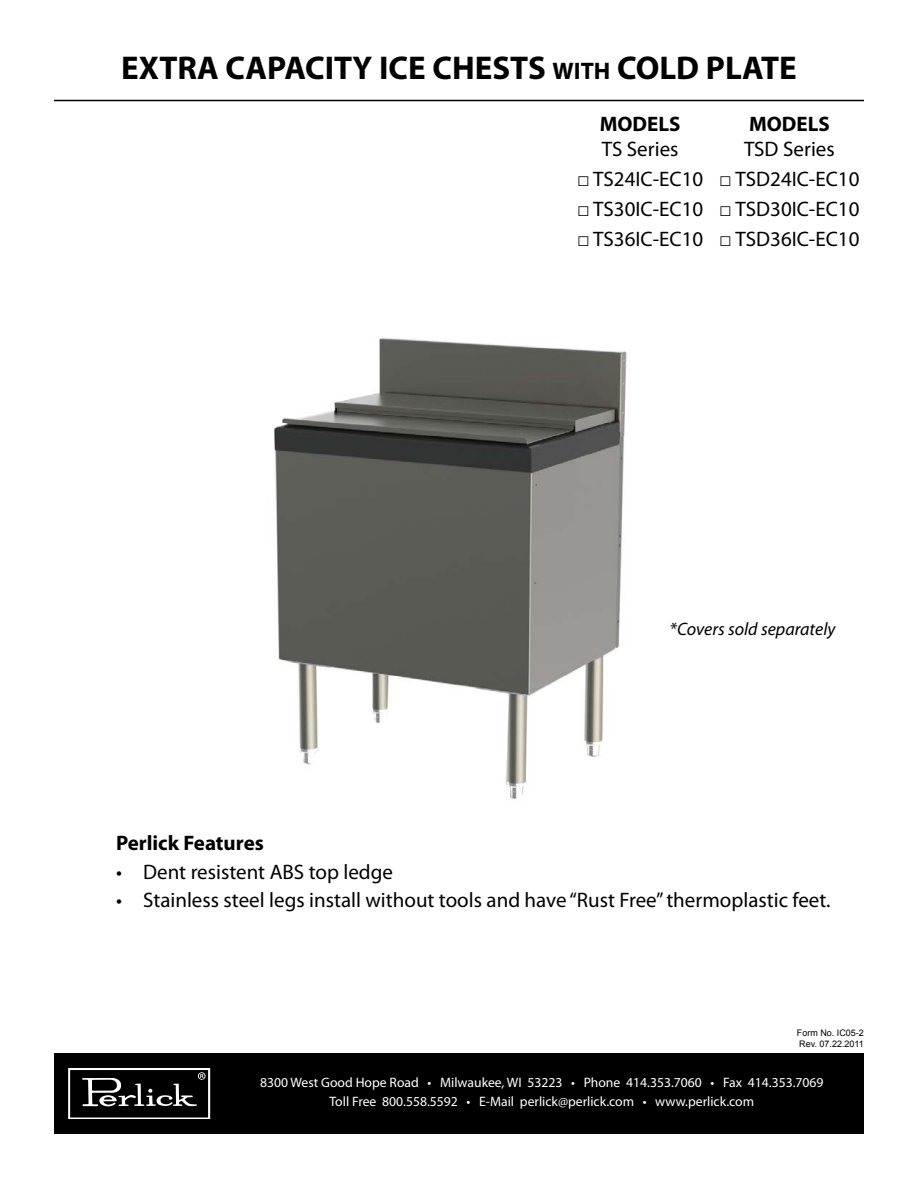
<style>
.page{position:relative;width:918px;height:1188px;background:#fff}
.page>*{position:absolute;margin:0;border:0;box-sizing:border-box;transform-origin:0 0}
.t1{font:700 33px "Myriad Pro";color:#000}
.t2{font:21px "Myriad Pro";color:#000}
.t3{font:700 21px "Myriad Pro";color:#000}
.t4{font:italic 18px "Myriad Pro";color:#000}
.t5{font:13.65px/19.5px "Myriad Pro";color:#fff;text-align:center}
.t6{font:9px/10.8px "Arial";color:#000}
.s1{font-size:24px}
.s2{font-family:"Arial"}
</style>
<div class="page">
<hr style="left:54px;top:100px;width:810px;height:1px;background:#000">
<img style="left:274px;top:338px;width:353px;height:461px">
<div style="left:54px;top:1053px;width:810px;height:81px;background:#000"></div>
<svg style="left:68px;top:1068px;width:143px;height:51px"></svg>
<h1 class="t1" style="left:121px;top:46px;width:677px">EXTRA CAPACITY ICE CHESTS <span class="s1">WITH</span> COLD PLATE</h1>
<p class="t3" style="left:600px;top:110px;width:82px">MODELS</p>
<p class="t2" style="left:602px;top:136px;width:78px">TS Series</p>
<p class="t2" style="left:577px;top:166px;width:128px"><span class="s2">□</span> TS24IC-EC10</p>
<p class="t2" style="left:577px;top:196px;width:128px"><span class="s2">□</span> TS30IC-EC10</p>
<p class="t2" style="left:577px;top:226px;width:128px"><span class="s2">□</span> TS36IC-EC10</p>
<p class="t3" style="left:749px;top:110px;width:82px">MODELS</p>
<p class="t2" style="left:744px;top:136px;width:92px">TSD Series</p>
<p class="t2" style="left:719px;top:166px;width:142px"><span class="s2">□</span> TSD24IC-EC10</p>
<p class="t2" style="left:719px;top:196px;width:142px"><span class="s2">□</span> TSD30IC-EC10</p>
<p class="t2" style="left:719px;top:226px;width:142px"><span class="s2">□</span> TSD36IC-EC10</p>
<p class="t4" style="left:670px;top:617px;width:167px">*Covers sold separately</p>
<p class="t3" style="left:116px;top:829px;width:149px">Perlick Features</p>
<p class="t2" style="left:116px;top:859px;width:278px">• Dent resistent ABS top ledge</p>
<p class="t2" style="left:116px;top:887px;width:716px">• Stainless steel legs install without tools and have “Rust Free”thermoplastic feet.</p>
<p class="t6" style="left:797px;top:1028px;width:69px">Form No. IC05-2<br>Rev. 07.22.2011</p>
<p class="t5" style="left:260px;top:1072px;width:565px">8300 West Good Hope Road • Milwaukee, WI 53223 • Phone 414.353.7060 • Fax 414.353.7069<br>Toll Free 800.558.5592 • E-Mail perlick@perlick.com • www.perlick.com</p>
</div>
